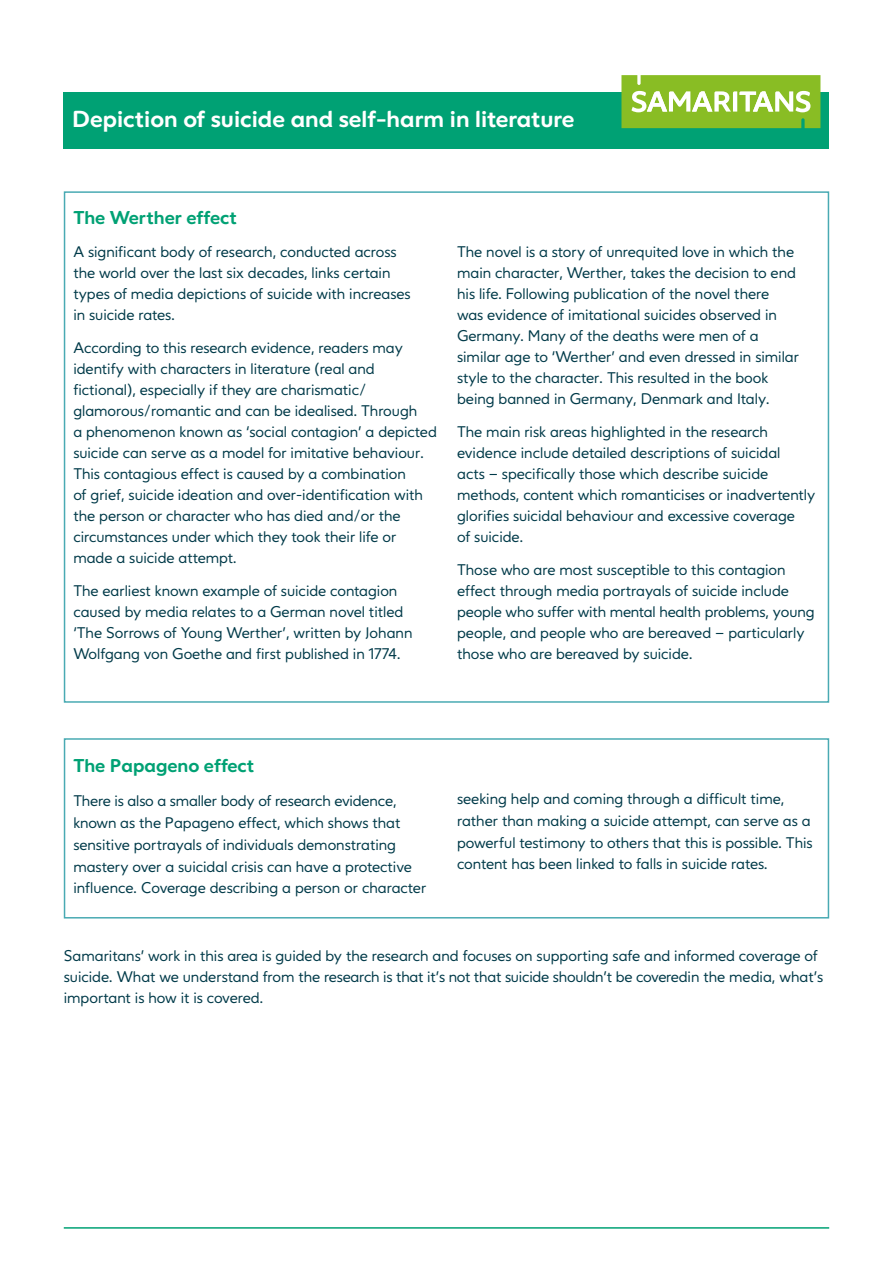
<style>
.page{position:relative;width:893px;height:1263px;background:#fff}
.page>*{position:absolute;margin:0;border:0;box-sizing:border-box;transform-origin:0 0}
.t1{font:700 22.5px "Varah";color:#fff}
.t2{font:700 18px "Varah";color:#00a174}
.t3{font:15px/21px "Varah";color:#003a49}
</style>
<div class="page">
<hr style="left:64px;top:1227px;width:765px;height:2px;background:#00a174">
<div style="left:64px;top:92px;width:765px;height:57px;background:#00a174"></div>
<svg style="left:621px;top:75px;width:199px;height:53px;background:#9dc84c"></svg>
<div style="left:64px;top:738px;width:765px;height:180px;border:2px solid #49aab3"></div>
<h1 class="t1" style="left:72px;top:105px;width:504px">Depiction of suicide and self-harm in literature</h1>
<p class="t2" style="left:73px;top:207px;width:165px">The Werther effect</p>
<p class="t3" style="left:73px;top:242px;width:339px">A significant body of research, conducted across the world over the last six decades, links certain types of media depictions of suicide with increases in suicide rates.</p>
<p class="t3" style="left:73px;top:338px;width:365px">According to this research evidence, readers may identify with characters in literature (real and fictional), especially if they are charismatic/ glamorous/romantic and can be idealised. Through<br>a phenomenon known as ‘social contagion’ a depicted suicide can serve as a model for imitative behaviour.<br>This contagious effect is caused by a combination<br>of grief, suicide ideation and over-identification with the person or character who has died and/or the circumstances under which they took their life or made a suicide attempt.</p>
<p class="t3" style="left:73px;top:581px;width:341px">The earliest known example of suicide contagion caused by media relates to a German novel titled ‘The Sorrows of Young Werther’, written by Johann Wolfgang von Goethe and first published in 1774.</p>
<p class="t3" style="left:457px;top:242px;width:343px">The novel is a story of unrequited love in which the main character, Werther, takes the decision to end his life. Following publication of the novel there was evidence of imitational suicides observed in Germany. Many of the deaths were men of a similar age to ‘Werther’ and even dressed in similar style to the character. This resulted in the book being banned in Germany, Denmark and Italy.</p>
<p class="t3" style="left:457px;top:422px;width:360px">The main risk areas highlighted in the research evidence include detailed descriptions of suicidal<br>acts – specifically those which describe suicide methods, content which romanticises or inadvertently glorifies suicidal behaviour and excessive coverage<br>of suicide.</p>
<p class="t3" style="left:457px;top:560px;width:359px">Those who are most susceptible to this contagion effect through media portrayals of suicide include people who suffer with mental health problems, young people, and people who are bereaved – particularly those who are bereaved by suicide.</p>
<p class="t2" style="left:73px;top:754px;width:183px">The Papageno effect</p>
<p class="t3" style="left:73px;top:791px;width:354px;line-height:21.8px">There is also a smaller body of research evidence, known as the Papageno effect, which shows that sensitive portrayals of individuals demonstrating mastery over a suicidal crisis can have a protective influence. Coverage describing a person or character</p>
<p class="t3" style="left:457px;top:789px;width:357px;line-height:21.5px">seeking help and coming through a difficult time, rather than making a suicide attempt, can serve as a powerful testimony to others that this is possible. This content has been linked to falls in suicide rates.</p>
<p class="t3" style="left:64px;top:946px;width:761px">Samaritans’ work in this area is guided by the research and focuses on supporting safe and informed coverage of suicide. What we understand from the research is that it’s not that suicide shouldn’t be coveredin the media, what’s important is how it is covered.</p>
</div>
